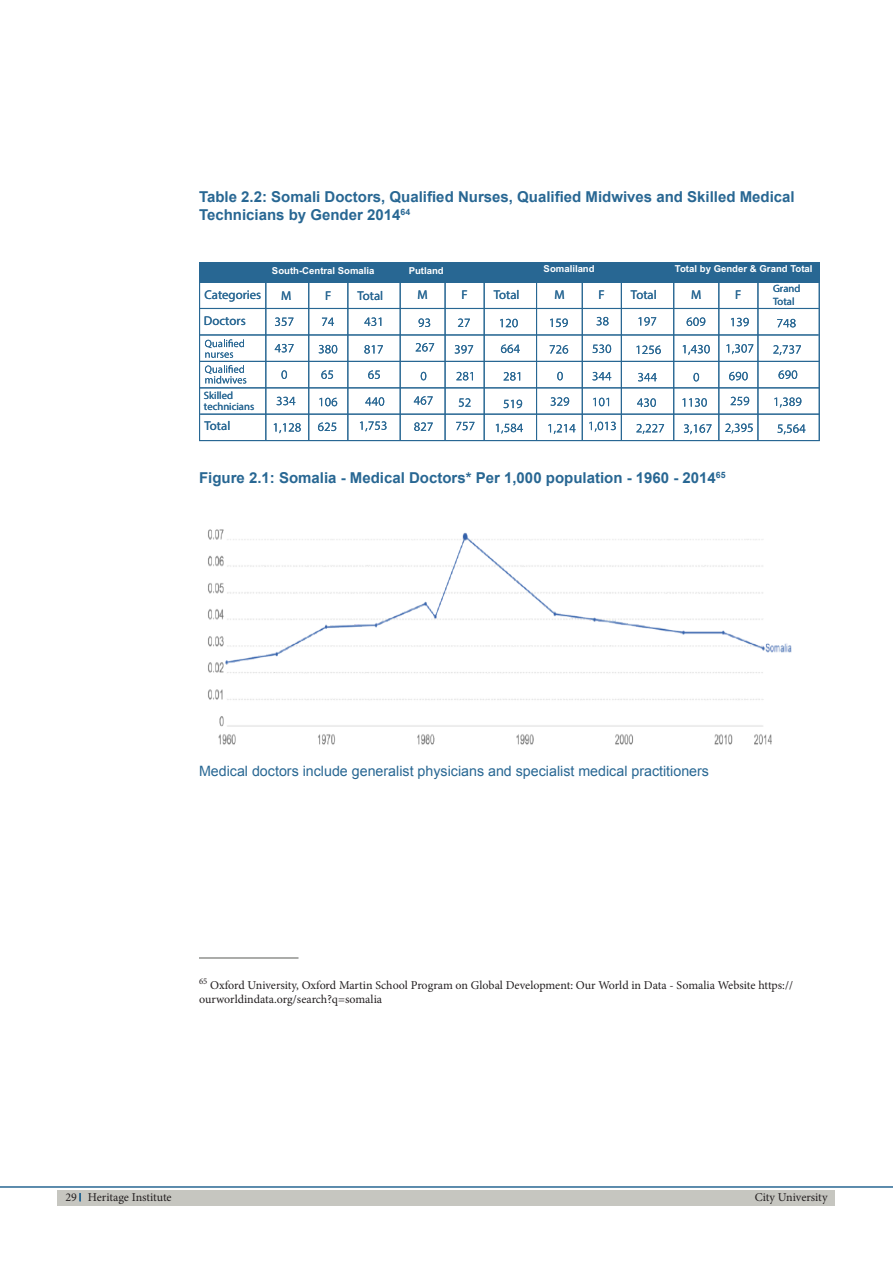
<style>
.page{position:relative;width:893px;height:1263px;background:#fff}
.page>*{position:absolute;margin:0;border:0;box-sizing:border-box;transform-origin:0 0}
.t1{font:700 15px "Arial";color:#286793}
.t2{font:14.25px "Arial";color:#286793}
.t3{font:12.75px "Myriad Pro";color:#286793}
.t4{font:12px/14.4px "Minion Pro";letter-spacing:-.005em;color:#231f20}
.t5{font:10.65px/10.6px "Myriad Pro";color:#286793}
.t6{font:700 9.6px "Arial";color:#fff}
</style>
<div class="page">
<div style="left:58px;top:1190px;width:777px;height:16px;background:#c6c6c0"></div>
<hr style="left:0;top:1186px;width:893px;height:2px;background:#286793">
<hr style="left:199px;top:957px;width:99px;height:2px;background:#90918e">
<svg style="left:79px;top:1193px;width:2px;height:8px"></svg>
<img style="left:208px;top:529px;width:584px;height:216px">
<div style="left:199px;top:261px;width:621px;height:21px;background:#286793"></div>
<hr style="left:200px;top:308px;width:619px;height:1px;background:#286793">
<hr style="left:265px;top:269px;width:1px;height:172px;background:#286793">
<hr style="left:308px;top:277px;width:1px;height:163px;background:#286793">
<hr style="left:200px;top:334px;width:619px;height:1px;background:#286793">
<hr style="left:200px;top:361px;width:619px;height:1px;background:#286793">
<hr style="left:200px;top:387px;width:619px;height:1px;background:#286793">
<hr style="left:200px;top:414px;width:619px;height:1px;background:#286793">
<svg style="left:205px;top:339px;width:39px;height:19px"></svg>
<svg style="left:205px;top:365px;width:41px;height:18px"></svg>
<hr style="left:347px;top:277px;width:1px;height:163px;background:#286793">
<hr style="left:400px;top:277px;width:1px;height:163px;background:#286793">
<hr style="left:445px;top:276px;width:1px;height:164px;background:#286793">
<hr style="left:484px;top:276px;width:1px;height:164px;background:#286793">
<hr style="left:536px;top:276px;width:1px;height:164px;background:#286793">
<hr style="left:582px;top:276px;width:1px;height:164px;background:#286793">
<hr style="left:621px;top:276px;width:1px;height:164px;background:#286793">
<hr style="left:673px;top:276px;width:1px;height:164px;background:#286793">
<hr style="left:718px;top:276px;width:1px;height:164px;background:#286793">
<hr style="left:757px;top:276px;width:1px;height:164px;background:#286793">
<svg style="left:275px;top:317px;width:18px;height:9px"></svg>
<svg style="left:322px;top:318px;width:12px;height:8px"></svg>
<svg style="left:364px;top:317px;width:17px;height:9px"></svg>
<svg style="left:418px;top:318px;width:12px;height:9px"></svg>
<svg style="left:458px;top:318px;width:12px;height:9px"></svg>
<svg style="left:500px;top:319px;width:18px;height:8px"></svg>
<svg style="left:550px;top:318px;width:18px;height:9px"></svg>
<svg style="left:596px;top:317px;width:13px;height:8px"></svg>
<svg style="left:638px;top:317px;width:18px;height:9px"></svg>
<svg style="left:687px;top:317px;width:18px;height:9px"></svg>
<svg style="left:731px;top:318px;width:18px;height:8px"></svg>
<svg style="left:777px;top:319px;width:19px;height:8px"></svg>
<svg style="left:275px;top:344px;width:19px;height:8px"></svg>
<svg style="left:319px;top:345px;width:18px;height:8px"></svg>
<svg style="left:364px;top:345px;width:19px;height:9px"></svg>
<svg style="left:416px;top:343px;width:18px;height:9px"></svg>
<svg style="left:455px;top:345px;width:18px;height:9px"></svg>
<svg style="left:501px;top:344px;width:19px;height:9px"></svg>
<svg style="left:550px;top:345px;width:18px;height:9px"></svg>
<svg style="left:592px;top:344px;width:19px;height:9px"></svg>
<svg style="left:636px;top:345px;width:25px;height:9px"></svg>
<svg style="left:683px;top:345px;width:27px;height:10px"></svg>
<svg style="left:726px;top:344px;width:27px;height:10px"></svg>
<svg style="left:773px;top:345px;width:28px;height:10px"></svg>
<svg style="left:281px;top:370px;width:6px;height:9px"></svg>
<svg style="left:321px;top:370px;width:12px;height:9px"></svg>
<svg style="left:368px;top:370px;width:12px;height:9px"></svg>
<svg style="left:421px;top:372px;width:5px;height:8px"></svg>
<svg style="left:456px;top:372px;width:17px;height:8px"></svg>
<svg style="left:504px;top:372px;width:16px;height:9px"></svg>
<svg style="left:557px;top:372px;width:6px;height:8px"></svg>
<svg style="left:592px;top:372px;width:19px;height:8px"></svg>
<svg style="left:638px;top:373px;width:19px;height:8px"></svg>
<svg style="left:693px;top:373px;width:6px;height:8px"></svg>
<svg style="left:729px;top:372px;width:19px;height:8px"></svg>
<svg style="left:778px;top:370px;width:19px;height:9px"></svg>
<svg style="left:277px;top:397px;width:18px;height:8px"></svg>
<svg style="left:319px;top:398px;width:18px;height:8px"></svg>
<svg style="left:365px;top:397px;width:19px;height:9px"></svg>
<svg style="left:414px;top:396px;width:19px;height:9px"></svg>
<svg style="left:459px;top:398px;width:12px;height:9px"></svg>
<svg style="left:503px;top:400px;width:19px;height:8px"></svg>
<svg style="left:550px;top:397px;width:19px;height:9px"></svg>
<svg style="left:593px;top:398px;width:16px;height:8px"></svg>
<svg style="left:637px;top:398px;width:19px;height:9px"></svg>
<svg style="left:682px;top:398px;width:25px;height:9px"></svg>
<svg style="left:731px;top:397px;width:18px;height:8px"></svg>
<svg style="left:774px;top:397px;width:27px;height:10px"></svg>
<svg style="left:274px;top:423px;width:27px;height:10px"></svg>
<svg style="left:318px;top:422px;width:18px;height:9px"></svg>
<svg style="left:360px;top:421px;width:27px;height:10px"></svg>
<svg style="left:414px;top:422px;width:19px;height:9px"></svg>
<svg style="left:456px;top:422px;width:18px;height:8px"></svg>
<svg style="left:496px;top:424px;width:27px;height:10px"></svg>
<svg style="left:548px;top:424px;width:27px;height:10px"></svg>
<svg style="left:589px;top:422px;width:27px;height:10px"></svg>
<svg style="left:636px;top:424px;width:28px;height:10px"></svg>
<svg style="left:684px;top:424px;width:27px;height:10px"></svg>
<svg style="left:725px;top:423px;width:28px;height:10px"></svg>
<svg style="left:777px;top:424px;width:28px;height:10px"></svg>
<p class="t1" style="left:199px;top:187px;width:597px">Table 2.2: Somali Doctors, Qualified Nurses, Qualified Midwives and Skilled Medical</p>
<p class="t1" style="left:199px;top:205px;width:213px">Technicians by Gender 2014<sup>64</sup></p>
<p class="t3" style="left:205px;top:287px;width:58px">Categories</p>
<p class="t3" style="left:204px;top:313px;width:43px">Doctors</p>
<p class="t6" style="left:272px;top:264px;width:104px">South-Central Somalia</p>
<p class="t6" style="left:409px;top:264px;width:37px">Putland</p>
<p class="t6" style="left:544px;top:262px;width:53px">Somaliland</p>
<p class="t6" style="left:675px;top:262px;width:139px">Total by Gender &amp; Grand Total</p>
<p class="t3" style="left:281px;top:287px;width:12px">M</p>
<p class="t3" style="left:325px;top:287px;width:8px">F</p>
<p class="t3" style="left:357px;top:287px;width:27px">Total</p>
<p class="t3" style="left:417px;top:287px;width:12px">M</p>
<p class="t3" style="left:461px;top:287px;width:8px">F</p>
<p class="t3" style="left:494px;top:287px;width:27px">Total</p>
<p class="t3" style="left:555px;top:287px;width:12px">M</p>
<p class="t3" style="left:598px;top:287px;width:8px">F</p>
<p class="t3" style="left:631px;top:287px;width:27px">Total</p>
<p class="t3" style="left:691px;top:287px;width:12px">M</p>
<p class="t3" style="left:735px;top:287px;width:8px">F</p>
<p class="t5" style="left:773px;top:282px;width:29px;line-height:12.8px">Grand<br>Total</p>
<p class="t5" style="left:204px;top:390px;width:52px">Skilled technicians</p>
<p class="t3" style="left:205px;top:417px;width:27px">Total</p>
<p class="t1" style="left:199px;top:468px;width:528px">Figure 2.1: Somalia - Medical Doctors* Per 1,000 population - 1960 - 2014<sup>65</sup></p>
<p class="t2" style="left:199px;top:761px;width:512px">Medical doctors include generalist physicians and specialist medical practitioners</p>
<p class="t4" style="left:199px;top:978px;width:595px"><sup>65</sup> Oxford University, Oxford Martin School Program on Global Development: Our World in Data - Somalia Website https:// ourworldindata.org/search?q=somalia</p>
<p class="t4" style="left:65px;top:1190px;width:108px">29 Heritage Institute</p>
<p class="t4" style="left:755px;top:1190px;width:74px">City University</p>
</div>
